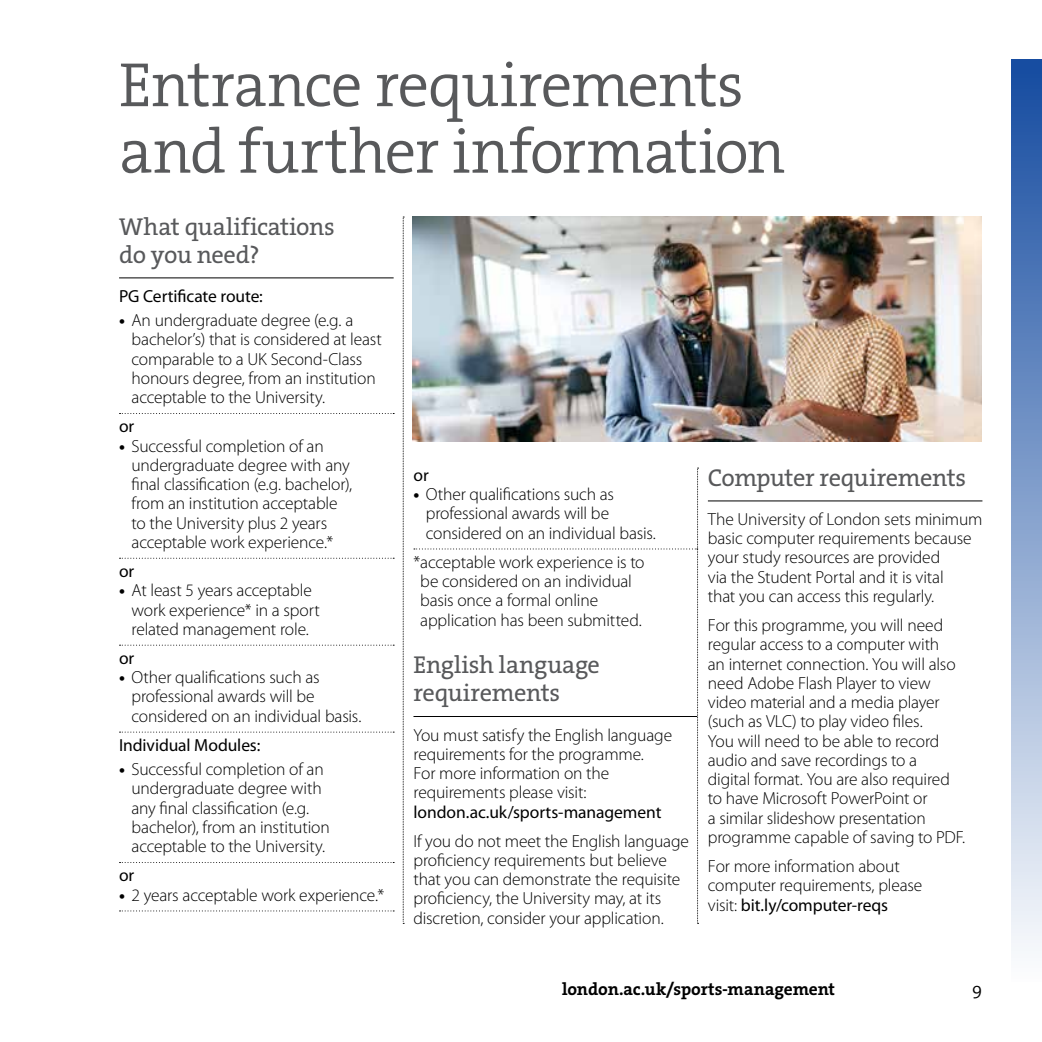
<style>
.page{position:relative;width:1042px;height:1042px;background:#fff}
.page>*{position:absolute;margin:0;border:0;box-sizing:border-box;transform-origin:0 0}
.P__header{font:63px/66.5px "The Serif HP4 Se Lig";letter-spacing:-.02em;color:#58595b}
.P__subhead{font:24.5px/28px "The Serif HP5 Plain";letter-spacing:-.015em;color:#58595b}
.P__body_copy{font:300 17.5px/19.2px "Myriad Pro";letter-spacing:-.01em;color:#000}
.P__bullet_points{font:300 17.5px/19.2px "Myriad Pro";letter-spacing:-.01em;color:#000}
.P__body_copy-2{font:17.5px "Myriad Pro";letter-spacing:-.005em;color:#000}
.t1{font:17.5px "The Serif HP7 Bld";letter-spacing:-.005em;color:#000}
.t2{font:17.5px "The Serif HP4 Se Lig";color:#000}
.s1{font-weight:700}
.s2{font-weight:400}
</style>
<div class="page">
<img style="left:412px;top:217px;width:570px;height:224px">
<div style="left:1011px;top:60px;width:31px;height:922px;background:linear-gradient(to bottom,#154ba0,#fcfdfe)"></div>
<svg style="left:403px;top:217px;width:1px;height:707px"></svg>
<hr style="left:119px;top:278px;width:275px;height:1px;background:#000">
<svg style="left:120px;top:413px;width:274px;height:1px"></svg>
<svg style="left:120px;top:558px;width:274px;height:1px"></svg>
<svg style="left:120px;top:645px;width:274px;height:1px"></svg>
<svg style="left:120px;top:731px;width:274px;height:1px"></svg>
<svg style="left:120px;top:862px;width:274px;height:1px"></svg>
<svg style="left:120px;top:910px;width:274px;height:1px"></svg>
<svg style="left:414px;top:468px;width:284px;height:456px"></svg>
<hr style="left:413px;top:716px;width:284px;height:1px;background:#000">
<hr style="left:708px;top:501px;width:274px;height:1px;background:#000">
<h1 class="P__header" style="left:119px;top:52px;width:668px">Entrance requirements and further information</h1>
<h2 class="P__subhead" style="left:119px;top:213px;width:217px">What qualifications do you need?</h2>
<p class="P__body_copy-2" style="left:119px;top:285px;width:145px">PG Certificate route:</p>
<p class="P__bullet_points" style="left:131px;top:310px;width:252px;text-indent:-12px"><span class="s1">•</span> An undergraduate degree (e.g. a bachelor’s) that is considered at least comparable to a UK Second-Class honours degree, from an institution acceptable to the University.</p>
<p class="P__body_copy-2" style="left:119px;top:416px;width:17px">or</p>
<p class="P__bullet_points" style="left:131px;top:436px;width:222px;text-indent:-12px"><span class="s1">•</span> Successful completion of an undergraduate degree with any final classification (e.g. bachelor), from an institution acceptable to the University plus 2 years acceptable work experience.*</p>
<p class="P__body_copy-2" style="left:119px;top:560px;width:17px">or</p>
<p class="P__bullet_points" style="left:131px;top:581px;width:190px;text-indent:-12px"><span class="s1">•</span> At least 5 years acceptable work experience* in a sport related management role.</p>
<p class="P__body_copy-2" style="left:119px;top:647px;width:17px">or</p>
<p class="P__bullet_points" style="left:131px;top:667px;width:232px;text-indent:-12px"><span class="s1">•</span> Other qualifications such as professional awards will be considered on an individual basis.</p>
<p class="P__body_copy-2" style="left:119px;top:734px;width:143px">Individual Modules:</p>
<p class="P__bullet_points" style="left:131px;top:759px;width:200px;text-indent:-12px"><span class="s1">•</span> Successful completion of an undergraduate degree with any final classification (e.g. bachelor), from an institution acceptable to the University.</p>
<p class="P__body_copy-2" style="left:119px;top:864px;width:17px">or</p>
<p class="P__bullet_points" style="left:119px;top:885px;width:267px"><span class="s1">•</span> 2 years acceptable work experience.*</p>
<p class="P__body_copy-2" style="left:413px;top:464px;width:17px">or</p>
<p class="P__bullet_points" style="left:426px;top:484px;width:232px;text-indent:-12px"><span class="s1">•</span> Other qualifications such as professional awards will be considered on an individual basis.</p>
<p class="P__body_copy" style="left:420px;top:552px;width:226px;text-indent:-7px">*acceptable work experience is to be considered on an individual basis once a formal online application has been submitted.</p>
<h2 class="P__subhead" style="left:413px;top:651px;width:188px">English language requirements</h2>
<p class="P__body_copy" style="left:413px;top:725px;width:260px">You must satisfy the English language requirements for the programme.<br>For more information on the requirements please visit: <span class="s2">london.ac.uk/sports-management</span></p>
<p class="P__body_copy" style="left:413px;top:831px;width:277px">If you do not meet the English language proficiency requirements but believe that you can demonstrate the requisite proficiency, the University may, at its discretion, consider your application.</p>
<h2 class="P__subhead" style="left:708px;top:464px;width:260px">Computer requirements</h2>
<p class="P__body_copy" style="left:708px;top:509px;width:276px">The University of London sets minimum basic computer requirements because your study resources are provided<br>via the Student Portal and it is vital<br>that you can access this regularly.</p>
<p class="P__body_copy" style="left:708px;top:615px;width:259px">For this programme, you will need regular access to a computer with<br>an internet connection. You will also need Adobe Flash Player to view video material and a media player (such as VLC) to play video files.<br>You will need to be able to record audio and save recordings to a<br>digital format. You are also required to have Microsoft PowerPoint or<br>a similar slideshow presentation programme capable of saving to PDF.</p>
<p class="P__body_copy" style="left:708px;top:856px;width:216px">For more information about computer requirements, please visit: <span class="s2">bit.ly/computer-reqs</span></p>
<p class="t1" style="left:562px;top:978px;width:275px">london.ac.uk/sports-management</p>
<p class="t2" style="left:972px;top:978px;width:12px">9</p>
</div>
